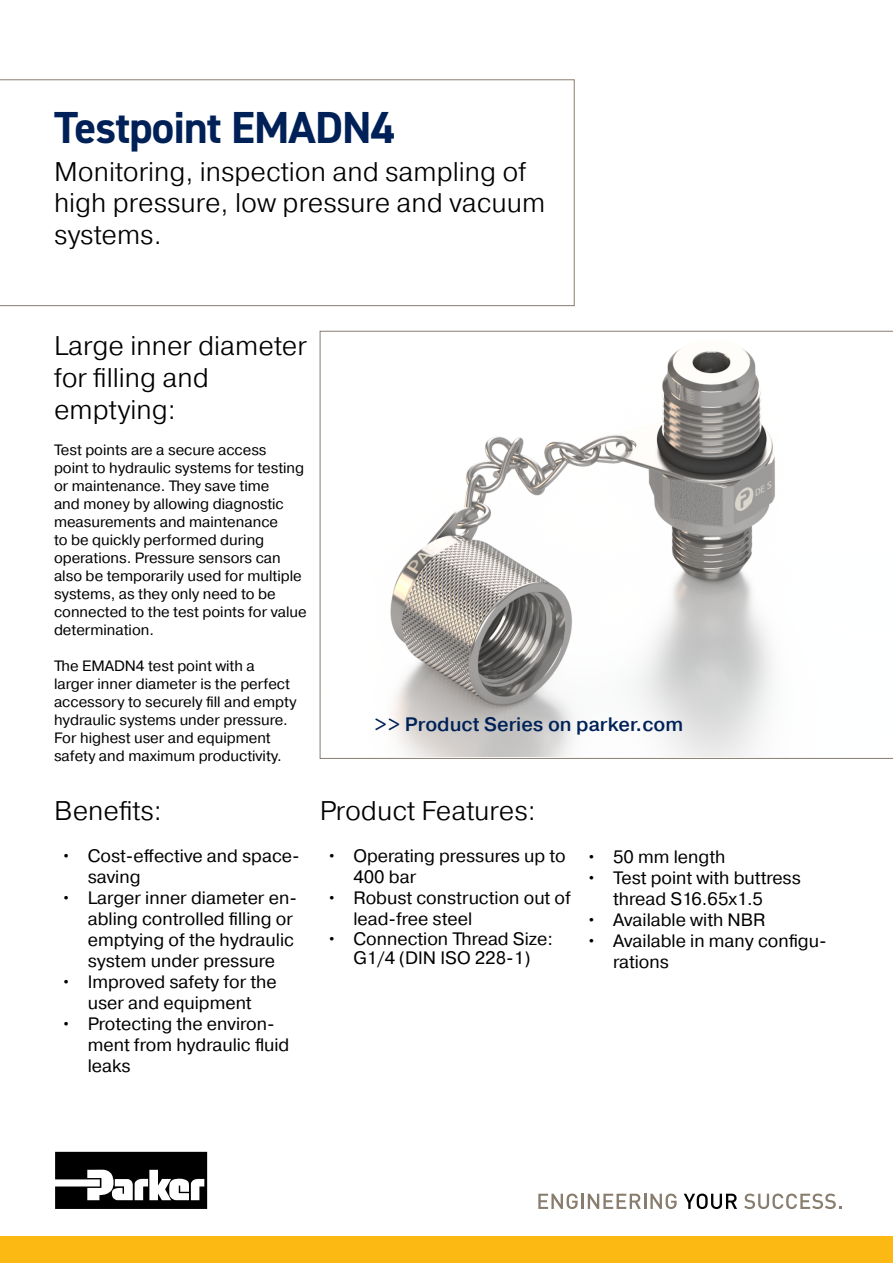
<style>
.page{position:relative;width:893px;height:1263px;background:#fff}
.page>*{position:absolute;margin:0;border:0;box-sizing:border-box;transform-origin:0 0}
.t1{font:700 45px "DIN2014";letter-spacing:-.02em;color:#002157}
.t2{font:300 27px/32px "Pragmatica";color:#000}
.t3{font:500 19.5px "Pragmatica";color:#002157}
.t4{font:18px/21px "Pragmatica";color:#000}
.t5{font:15px/18px "Pragmatica";color:#000}
</style>
<div class="page">
<svg style="left:55px;top:1152px;width:152px;height:57px"></svg>
<div style="left:0;top:1236px;width:893px;height:27px;background:#fdb913"></div>
<svg style="left:538px;top:1193px;width:40px;height:16px"></svg>
<hr style="left:581px;top:1194px;width:3px;height:15px;background:#887d6e">
<svg style="left:588px;top:1193px;width:89px;height:16px"></svg>
<svg style="left:684px;top:1193px;width:53px;height:16px"></svg>
<svg style="left:744px;top:1193px;width:97px;height:16px"></svg>
<svg style="left:320px;top:331px;width:573px;height:428px"></svg>
<svg style="left:0;top:79px;width:575px;height:227px"></svg>
<h1 class="t1" style="left:54px;top:97px;width:343px">Testpoint EMADN4</h1>
<h2 class="t2" style="left:54px;top:155px;width:493px;line-height:31.5px">Monitoring, inspection and sampling of high pressure, low pressure and vacuum systems.</h2>
<h2 class="t2" style="left:54px;top:329px;width:254px">Large inner diameter for filling and emptying:</h2>
<p class="t5" style="left:54px;top:441px;width:254px">Test points are a secure access<br>point to hydraulic systems for testing or maintenance. They save time<br>and money by allowing diagnostic measurements and maintenance<br>to be quickly performed during operations. Pressure sensors can also be temporarily used for multiple systems, as they only need to be connected to the test points for value determination.</p>
<p class="t5" style="left:54px;top:657px;width:244px">The EMADN4 test point with a larger inner diameter is the perfect accessory to securely fill and empty hydraulic systems under pressure.<br>For highest user and equipment safety and maximum productivity.</p>
<h2 class="t2" style="left:54px;top:794px;width:109px">Benefits:</h2>
<p class="t4" style="left:88px;top:846px;width:213px;text-indent:-27px">• Cost-effective and space&shy;saving</p>
<p class="t4" style="left:88px;top:888px;width:211px;text-indent:-27px">• Larger inner diameter en&shy;abling controlled filling or emptying of the hydraulic system under pressure</p>
<p class="t4" style="left:61px;top:972px;width:218px;text-align:center">• Improved safety for the user and equipment</p>
<p class="t4" style="left:88px;top:1014px;width:203px;text-indent:-27px">• Protecting the environ&shy;ment from hydraulic fluid leaks</p>
<h3 class="t3" style="left:374px;top:712px;width:311px">&gt;&gt; Product Series on parker.com</h3>
<h2 class="t2" style="left:320px;top:794px;width:218px">Product Features:</h2>
<p class="t4" style="left:353px;top:846px;width:214px;text-indent:-27px">• Operating pressures up to<br>400 bar</p>
<p class="t4" style="left:353px;top:888px;width:219px;text-indent:-27px">• Robust construction out of lead-free steel</p>
<p class="t4" style="left:326px;top:929px;width:228px;line-height:19.5px;text-align:center">• Connection Thread Size:<br>G1/4 (DIN ISO 228-1)</p>
<p class="t4" style="left:586px;top:846px;width:141px">• 50 mm length</p>
<p class="t4" style="left:586px;top:867px;width:216px;text-align:center">• Test point with buttress thread S16.65x1.5</p>
<p class="t4" style="left:586px;top:909px;width:181px">• Available with NBR</p>
<p class="t4" style="left:613px;top:930px;width:215px;text-indent:-27px">• Available in many configu&shy;rations</p>
</div>
